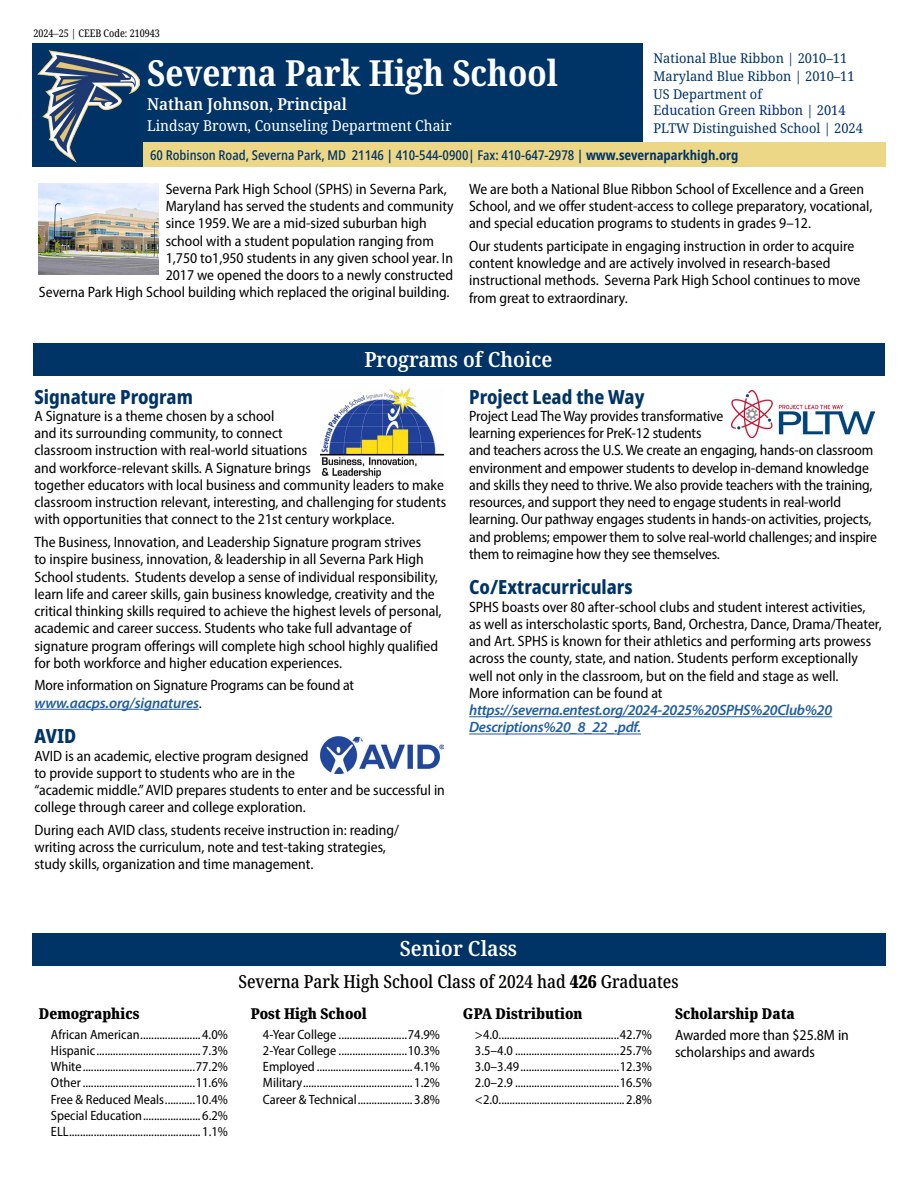
<style>
.page{position:relative;width:918px;height:1188px;background:#fff}
.page>*{position:absolute;margin:0;border:0;box-sizing:border-box;transform-origin:0 0}
.t1{font:700 condensed 36px "Noto Serif";color:#fff}
.t2{font:600 semi-condensed 21px "Noto Serif";color:#fff}
.t3{font:800 condensed 19.5px "Noto Sans";color:#036}
.t4{font:500 condensed 18px "Noto Serif";color:#000}
.t5{font:600 semi-condensed 16.5px "Noto Serif";color:#fff}
.t6{font:semi-condensed 15px/17.2px "Myriad Pro";color:#000}
.t7{font:italic 600 15px/17.2px "Myriad Pro";letter-spacing:-.02em;color:#215e9e}
.t8{font:900 condensed 15px "Noto Serif";color:#000}
.t9{font:semi-condensed 15px "Noto Serif";color:#fff}
.t10{font:semi-condensed 13.5px/16.2px "Myriad Pro";color:#000;text-align:justify}
.t11{font:13.5px/18px "Noto Serif";color:#036;scale:.95 1}
.t12{font:500 condensed 13.5px "Noto Sans";color:#036}
.t13{font:13.5px "Noto Serif";color:#002d74;scale:.95 1}
.t14{font:condensed 10.5px "Noto Serif";color:#000}
.s1{font-weight:700}
.s2{font-weight:600;font-style:italic;font-stretch:normal;color:#215e9e}
.s3{font-weight:900}
</style>
<div class="page">
<div style="left:33px;top:343px;width:852px;height:33px;background:#036"></div>
<hr style="left:34px;top:709px;width:165px;height:1px;background:#215e9e">
<hr style="left:469px;top:716px;width:363px;height:1px;background:#215e9e">
<hr style="left:469px;top:734px;width:172px;height:1px;background:#215e9e">
<img style="left:321px;top:389px;width:122px;height:89px">
<img style="left:38px;top:184px;width:121px;height:90px">
<div style="left:33px;top:933px;width:853px;height:33px;background:#036"></div>
<div style="left:32px;top:44px;width:611px;height:123px;background:#036"></div>
<div style="left:144px;top:143px;width:742px;height:24px;background:#ecd787"></div>
<img style="left:38px;top:51px;width:101px;height:112px">
<img style="left:321px;top:737px;width:122px;height:36px">
<img style="left:731px;top:390px;width:144px;height:48px">
<p class="t14" style="left:34px;top:26px;width:128px">2024–25 | CEEB Code: 210943</p>
<p class="t11" style="left:654px;top:49px;width:213px">National Blue Ribbon | 2010–11<br>Maryland Blue Ribbon | 2010–11<br>US Department of</p>
<p class="t13" style="left:654px;top:101px;width:204px">Education Green Ribbon | 2014</p>
<p class="t11" style="left:654px;top:120px;width:222px">PLTW Distinguished School | 2024</p>
<h1 class="t1" style="left:147px;top:48px;width:412px">Severna Park High School</h1>
<p class="t5" style="left:147px;top:92px;width:202px">Nathan Johnson, Principal</p>
<p class="t9" style="left:147px;top:115px;width:306px">Lindsay Brown, Counseling Department Chair</p>
<p class="t12" style="left:150px;top:146px;width:590px">60 Robinson Road, Severna Park, MD 21146 | 410-544-0900| Fax: 410-647-2978 | <span class="s1">www.severnaparkhigh.org</span></p>
<p class="t6" style="left:166px;top:180px;width:283px">Severna Park High School (SPHS) in Severna Park,</p>
<p class="t6" style="left:166px;top:197px;width:290px">Maryland has served the students and community</p>
<p class="t6" style="left:166px;top:214px;width:263px">since 1959. We are a mid-sized suburban high</p>
<p class="t6" style="left:166px;top:232px;width:270px">school with a student population ranging from</p>
<p class="t6" style="left:166px;top:249px;width:289px">1,750 to1,950 students in any given school year. In</p>
<p class="t6" style="left:166px;top:266px;width:289px">2017 we opened the doors to a newly constructed</p>
<p class="t6" style="left:39px;top:283px;width:412px">Severna Park High School building which replaced the original building.</p>
<p class="t6" style="left:469px;top:180px;width:405px">We are both a National Blue Ribbon School of Excellence and a Green<br>School, and we offer student-access to college preparatory, vocational, and special education programs to students in grades 9–12.</p>
<p class="t6" style="left:469px;top:237px;width:393px">Our students participate in engaging instruction in order to acquire content knowledge and are actively involved in research-based instructional methods. Severna Park High School continues to move from great to extraordinary.</p>
<h2 class="t2" style="left:364px;top:345px;width:190px">Programs of Choice</h2>
<h3 class="t3" style="left:34px;top:382px;width:160px">Signature Program</h3>
<p class="t6" style="left:34px;top:407px;width:413px">A Signature is a theme chosen by a school<br>and its surrounding community, to connect<br>classroom instruction with real-world situations<br>and workforce-relevant skills. A Signature brings<br>together educators with local business and community leaders to make classroom instruction relevant, interesting, and challenging for students with opportunities that connect to the 21st century workplace.</p>
<p class="t6" style="left:34px;top:533px;width:409px">The Business, Innovation, and Leadership Signature program strives<br>to inspire business, innovation, &amp; leadership in all Severna Park High School students. Students develop a sense of individual responsibility, learn life and career skills, gain business knowledge, creativity and the critical thinking skills required to achieve the highest levels of personal, academic and career success. Students who take full advantage of signature program offerings will complete high school highly qualified for both workforce and higher education experiences.</p>
<p class="t6" style="left:34px;top:677px;width:321px">More information on Signature Programs can be found at <span class="s2">www.aacps.org/signatures</span>.</p>
<h3 class="t3" style="left:34px;top:722px;width:43px">AVID</h3>
<p class="t6" style="left:34px;top:747px;width:412px">AVID is an academic, elective program designed<br>to provide support to students who are in the<br>“academic middle.” AVID prepares students to enter and be successful in college through career and college exploration.</p>
<p class="t6" style="left:34px;top:821px;width:366px">During each AVID class, students receive instruction in: reading/ writing across the curriculum, note and test-taking strategies, study skills, organization and time management.</p>
<h3 class="t3" style="left:469px;top:382px;width:177px">Project Lead the Way</h3>
<p class="t6" style="left:469px;top:407px;width:409px">Project Lead The Way provides transformative<br>learning experiences for PreK-12 students<br>and teachers across the U.S. We create an engaging, hands-on classroom environment and empower students to develop in-demand knowledge and skills they need to thrive. We also provide teachers with the training, resources, and support they need to engage students in real-world learning. Our pathway engages students in hands-on activities, projects, and problems; empower them to solve real-world challenges; and inspire them to reimagine how they see themselves.</p>
<h3 class="t3" style="left:469px;top:573px;width:165px">Co/Extracurriculars</h3>
<p class="t6" style="left:469px;top:598px;width:414px">SPHS boasts over 80 after-school clubs and student interest activities,<br>as well as interscholastic sports, Band, Orchestra, Dance, Drama/Theater, and Art. SPHS is known for their athletics and performing arts prowess across the county, state, and nation. Students perform exceptionally well not only in the classroom, but on the field and stage as well.<br>More information can be found at</p>
<p class="t7" style="left:469px;top:701px;width:365px">https://severna.entest.org/2024-2025%20SPHS%20Club%20<br>Descriptions%20_8_22_.pdf.</p>
<p class="t8" style="left:39px;top:1003px;width:102px">Demographics</p>
<p class="t10" style="left:51px;top:1026px;width:179px">African American...................... 4.0% Hispanic...................................... 7.3% White.........................................77.2% Other.........................................11.6% Free &amp; Reduced Meals...........10.4% Special Education..................... 6.2% ELL................................................ 1.1%</p>
<h2 class="t2" style="left:400px;top:933px;width:119px">Senior Class</h2>
<p class="t4" style="left:238px;top:969px;width:442px">Severna Park High School Class of 2024 had <span class="s3">426</span> Graduates</p>
<p class="t8" style="left:251px;top:1003px;width:118px">Post High School</p>
<p class="t10" style="left:263px;top:1026px;width:178px">4-Year College .........................74.9% 2-Year College .........................10.3% Employed ................................... 4.1% Military........................................ 1.2% Career &amp; Technical.................... 3.8%</p>
<p class="t8" style="left:463px;top:1003px;width:121px">GPA Distribution</p>
<p class="t10" style="left:475px;top:1026px;width:178px">&gt;4.0............................................42.7% 3.5–4.0 ......................................25.7% 3.0–3.49....................................12.3% 2.0–2.9 ......................................16.5% &lt;2.0.............................................. 2.8%</p>
<p class="t8" style="left:675px;top:1003px;width:121px">Scholarship Data</p>
<p class="t6" style="left:675px;top:1026px;width:175px">Awarded more than $25.8M in scholarships and awards</p>
</div>
